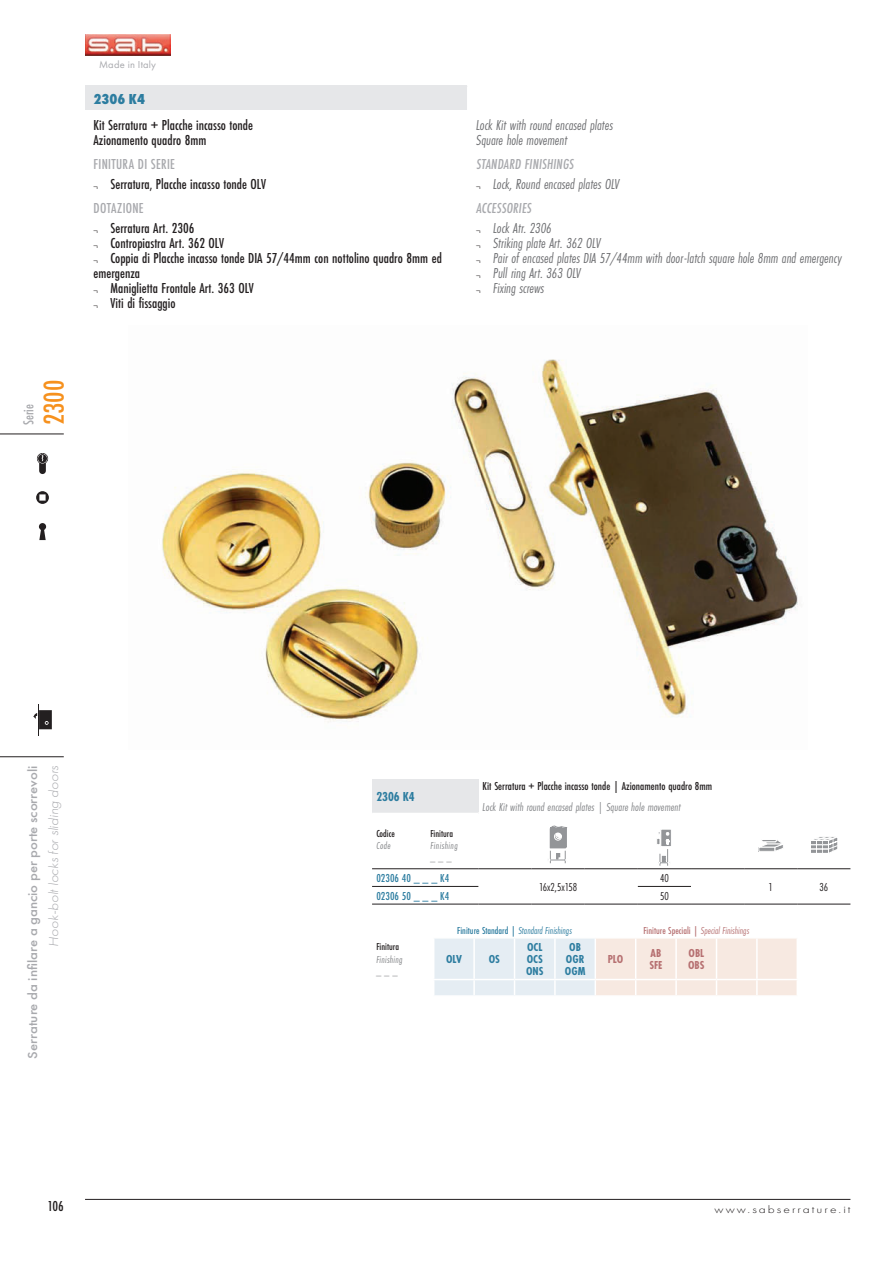
<style>
.page{position:relative;width:893px;height:1263px;background:#fff}
.page>*{position:absolute;margin:0;border:0;box-sizing:border-box;transform-origin:0 0}
.t1{font:500 30px "Futura PT Cond";color:#f6911e}
.TabINT_DescrITA{font:500 15px/15px "Futura PT Cond";color:#231f20}
.TabINT_DescrING{font:italic 15px "Futura PT Cond";color:#6c6d70}
.TabINT_TitolettoITA{font:500 15px "Futura PT Cond";letter-spacing:.015em;color:#a8a9ad}
.TabINT_TitolettoING{font:italic 500 15px "Futura PT Cond";letter-spacing:.01em;color:#a8a9ad}
.TabINT_CodiceCatalog{font:800 15px "Futura PT Cond";color:#2d7da0}
.t2{font:500 13.5px "Futura PT";color:#a8a9ad;scale:1.1 1}
.t3{font:italic 300 13.5px "Futura PT";color:#a8a9ad;scale:1.1 1}
.TabART_CodiceCatalog{font:700 13.5px "Futura PT Cond";color:#2d7da0}
.TabART_DescrITA{font:500 12px "Futura PT Cond";color:#231f20}
.TabART_DescrING{font:italic 12px "Futura PT Cond";letter-spacing:.005em;color:#808285}
.TabDIM_Codice{font:500 12px "Futura PT Cond";color:#2d7da0}
.TabPrFIN_TitoloStd{font:700 12px "Futura PT Cond";color:#2d7da0}
.TabDIM_Valore{font:12px "Futura PT Cond";color:#231f20}
.TabPrFIN_TitoloSpec{font:700 12px "Futura PT Cond";color:#b67071}
.t4{font:300 10.8px "Futura PT";letter-spacing:.15em;color:#231f20;scale:1.25 1}
.TabPrFIN_TitolettoSt{font:italic 10.5px "Futura PT Cond";color:#2d7da0}
.TabPrFIN_TitolettoSp{font:500 10.5px "Futura PT Cond";color:#b67071}
.TabDIM_Titolo{font:italic 10.5px "Futura PT Cond";letter-spacing:.04em;color:#808285}
.TabDIM_Titolo-2{font:500 10.5px "Futura PT Cond";color:#231f20}
.t5{font:10.5px "Futura PT";letter-spacing:.02em;color:#a8a9ad}
.s1{font-weight:400;font-style:italic;font-size:9px}
.s2{font-size:9px;color:#231f20}
.s3{font-weight:500;font-style:normal}
.s4{font-weight:400;font-style:italic}
</style>
<div class="page">
<img style="left:85px;top:34px;width:85px;height:21px">
<hr style="left:85px;top:1199px;width:765px;height:1px;background:#231f20">
<hr style="left:0;top:756px;width:64px;height:1px;background:#231f20">
<hr style="left:0;top:434px;width:64px;height:1px;background:#231f20">
<hr style="left:38px;top:704px;width:1px;height:32px;background:#231f20">
<svg style="left:33px;top:710px;width:19px;height:19px"></svg>
<svg style="left:37px;top:453px;width:11px;height:21px"></svg>
<svg style="left:36px;top:491px;width:13px;height:13px"></svg>
<svg style="left:39px;top:523px;width:7px;height:17px"></svg>
<div style="left:85px;top:86px;width:383px;height:24px;background:#e6e7e9"></div>
<hr style="left:467px;top:85px;width:384px;height:2px;background:#fff">
<svg style="left:467px;top:87px;width:1px;height:23px"></svg>
<img style="left:162px;top:359px;width:636px;height:364px">
<div style="left:372px;top:779px;width:106px;height:34px;background:#e6e7e9"></div>
<hr style="left:478px;top:868px;width:53px;height:1px;background:#231f20">
<hr style="left:531px;top:868px;width:54px;height:1px;background:#231f20">
<hr style="left:585px;top:868px;width:53px;height:1px;background:#231f20">
<hr style="left:638px;top:868px;width:53px;height:1px;background:#231f20">
<hr style="left:691px;top:868px;width:53px;height:1px;background:#231f20">
<hr style="left:744px;top:868px;width:53px;height:1px;background:#231f20">
<hr style="left:797px;top:868px;width:53px;height:1px;background:#231f20">
<hr style="left:372px;top:868px;width:106px;height:1px;background:#231f20">
<hr style="left:638px;top:886px;width:53px;height:1px;background:#231f20">
<hr style="left:372px;top:886px;width:106px;height:1px;background:#231f20">
<hr style="left:372px;top:904px;width:106px;height:1px;background:#231f20">
<hr style="left:478px;top:904px;width:53px;height:1px;background:#231f20">
<hr style="left:531px;top:904px;width:54px;height:1px;background:#231f20">
<hr style="left:585px;top:904px;width:53px;height:1px;background:#231f20">
<hr style="left:638px;top:904px;width:53px;height:1px;background:#231f20">
<hr style="left:691px;top:904px;width:53px;height:1px;background:#231f20">
<hr style="left:744px;top:904px;width:53px;height:1px;background:#231f20">
<hr style="left:797px;top:904px;width:53px;height:1px;background:#231f20">
<svg style="left:548px;top:826px;width:20px;height:37px"></svg>
<svg style="left:670px;top:829px;width:1px;height:17px"></svg>
<svg style="left:657px;top:829px;width:13px;height:37px"></svg>
<svg style="left:758px;top:840px;width:25px;height:12px"></svg>
<svg style="left:811px;top:837px;width:27px;height:16px"></svg>
<svg style="left:434px;top:938px;width:363px;height:57px;background:#f0ecea"></svg>
<p class="t5" style="left:99px;top:58px;width:59px">Made in Italy</p>
<p class="TabINT_CodiceCatalog" style="left:94px;top:90px;width:53px">2306 K4</p>
<p class="TabINT_DescrITA" style="left:94px;top:117px;width:161px">Kit Serratura + Placche incasso tonde</p>
<p class="TabINT_DescrITA" style="left:94px;top:132px;width:115px">Azionamento quadro 8mm</p>
<p class="TabINT_DescrING" style="left:476px;top:116px;width:138px">Lock Kit with round encased plates</p>
<p class="TabINT_DescrING" style="left:476px;top:131px;width:93px">Square hole movement</p>
<p class="TabINT_TitolettoITA" style="left:20px;top:425px;width:22px;rotate:-90deg">Serie</p>
<h1 class="t1" style="left:36px;top:425px;width:47px;rotate:-90deg">2300</h1>
<p class="TabINT_TitolettoITA" style="left:94px;top:155px;width:83px">FINITURA DI SERIE</p>
<p class="TabINT_TitolettoING" style="left:476px;top:155px;width:99px">STANDARD FINISHINGS</p>
<p class="TabINT_DescrITA" style="left:94px;top:177px;width:174px"><span class="s1">¬</span> Serratura, Placche incasso tonde OLV</p>
<p class="TabINT_DescrING" style="left:476px;top:176px;width:144px"><span class="s2">¬</span> Lock, Round encased plates OLV</p>
<p class="TabINT_TitolettoITA" style="left:94px;top:199px;width:52px">DOTAZIONE</p>
<p class="TabINT_TitolettoING" style="left:476px;top:199px;width:57px">ACCESSORIES</p>
<p class="TabINT_DescrITA" style="left:94px;top:221px;width:103px"><span class="s1">¬</span> Serratura Art. 2306</p>
<p class="TabINT_DescrITA" style="left:94px;top:236px;width:132px"><span class="s1">¬</span> Contropiastra Art. 362 OLV</p>
<p class="TabINT_DescrITA" style="left:94px;top:251px;width:350px"><span class="s1">¬</span> Coppia di Placche incasso tonde DIA 57/44mm con nottolino quadro 8mm ed emergenza</p>
<p class="TabINT_DescrITA" style="left:94px;top:281px;width:162px"><span class="s1">¬</span> Maniglietta Frontale Art. 363 OLV</p>
<p class="TabINT_DescrITA" style="left:94px;top:296px;width:84px"><span class="s1">¬</span> Viti di fissaggio</p>
<p class="TabINT_DescrING" style="left:476px;top:220px;width:77px"><span class="s2">¬</span> Lock Atr. 2306</p>
<p class="TabINT_DescrING" style="left:476px;top:235px;width:126px"><span class="s2">¬</span> Striking plate Art. 362 OLV</p>
<p class="TabINT_DescrING" style="left:476px;top:250px;width:367px"><span class="s2">¬</span> Pair of encased plates DIA 57/44mm with door-latch square hole 8mm and emergency</p>
<p class="TabINT_DescrING" style="left:476px;top:265px;width:106px"><span class="s2">¬</span> Pull ring Art. 363 OLV</p>
<p class="TabINT_DescrING" style="left:476px;top:280px;width:70px"><span class="s2">¬</span> Fixing screws</p>
<p class="t2" style="left:24px;top:1059px;width:268px;rotate:-90deg">Serrature da infilare a gancio per porte scorrevoli</p>
<p class="t3" style="left:46px;top:946px;width:166px;rotate:-90deg">Hook-bolt locks for sliding doors</p>
<p class="TabART_CodiceCatalog" style="left:376px;top:789px;width:40px">2306 K4</p>
<p class="TabART_DescrITA" style="left:483px;top:779px;width:231px">Kit Serratura + Placche incasso tonde | Azionamento quadro 8mm</p>
<p class="TabART_DescrING" style="left:483px;top:800px;width:200px">Lock Kit with round encased plates | Square hole movement</p>
<p class="TabDIM_Titolo-2" style="left:376px;top:828px;width:20px">Codice</p>
<p class="TabDIM_Titolo-2" style="left:430px;top:828px;width:24px">Finitura</p>
<p class="TabDIM_Titolo" style="left:376px;top:840px;width:16px">Code</p>
<p class="TabDIM_Titolo" style="left:430px;top:840px;width:29px">Finishing</p>
<p class="TabDIM_Titolo" style="left:430px;top:852px;width:23px">_ _ _</p>
<p class="TabDIM_Codice" style="left:376px;top:871px;width:74px">02306 40 _ _ _ K4</p>
<p class="TabDIM_Valore" style="left:660px;top:871px;width:10px">40</p>
<p class="TabDIM_Valore" style="left:539px;top:880px;width:40px">16x2,5x158</p>
<p class="TabDIM_Codice" style="left:376px;top:889px;width:74px">02306 50 _ _ _ K4</p>
<p class="TabDIM_Valore" style="left:660px;top:889px;width:10px">50</p>
<p class="TabPrFIN_TitolettoSt" style="left:457px;top:924px;width:116px"><span class="s3">Finiture Standard |</span> Standard Finishings</p>
<p class="TabPrFIN_TitolettoSp" style="left:643px;top:924px;width:107px">Finiture Speciali | <span class="s4">Special Finishings</span></p>
<p class="TabDIM_Titolo-2" style="left:376px;top:940px;width:24px">Finitura</p>
<p class="TabDIM_Titolo" style="left:376px;top:953px;width:28px">Finishing</p>
<p class="TabDIM_Titolo" style="left:376px;top:966px;width:23px">_ _ _</p>
<p class="TabPrFIN_TitoloStd" style="left:527px;top:940px;width:17px">OCL</p>
<p class="TabPrFIN_TitoloStd" style="left:527px;top:952px;width:18px">OCS</p>
<p class="TabPrFIN_TitoloStd" style="left:526px;top:964px;width:19px">ONS</p>
<p class="TabPrFIN_TitoloStd" style="left:569px;top:940px;width:13px">OB</p>
<p class="TabPrFIN_TitoloStd" style="left:566px;top:952px;width:20px">OGR</p>
<p class="TabPrFIN_TitoloStd" style="left:565px;top:964px;width:22px">OGM</p>
<p class="TabPrFIN_TitoloSpec" style="left:688px;top:946px;width:17px">OBL</p>
<p class="TabPrFIN_TitoloSpec" style="left:688px;top:958px;width:18px">OBS</p>
<p class="TabPrFIN_TitoloSpec" style="left:651px;top:946px;width:12px">AB</p>
<p class="TabPrFIN_TitoloSpec" style="left:649px;top:958px;width:15px">SFE</p>
<p class="TabPrFIN_TitoloStd" style="left:446px;top:952px;width:17px">OLV</p>
<p class="TabPrFIN_TitoloStd" style="left:489px;top:952px;width:13px">OS</p>
<p class="TabPrFIN_TitoloSpec" style="left:608px;top:952px;width:17px">PLO</p>
<p class="TabDIM_Valore" style="left:768px;top:880px;width:6px">1</p>
<p class="TabDIM_Valore" style="left:819px;top:880px;width:10px">36</p>
<p class="TabINT_DescrITA" style="left:47px;top:1198px;width:18px">106</p>
<p class="t4" style="left:715px;top:1203px;width:110px">www.sabserrature.it</p>
</div>
